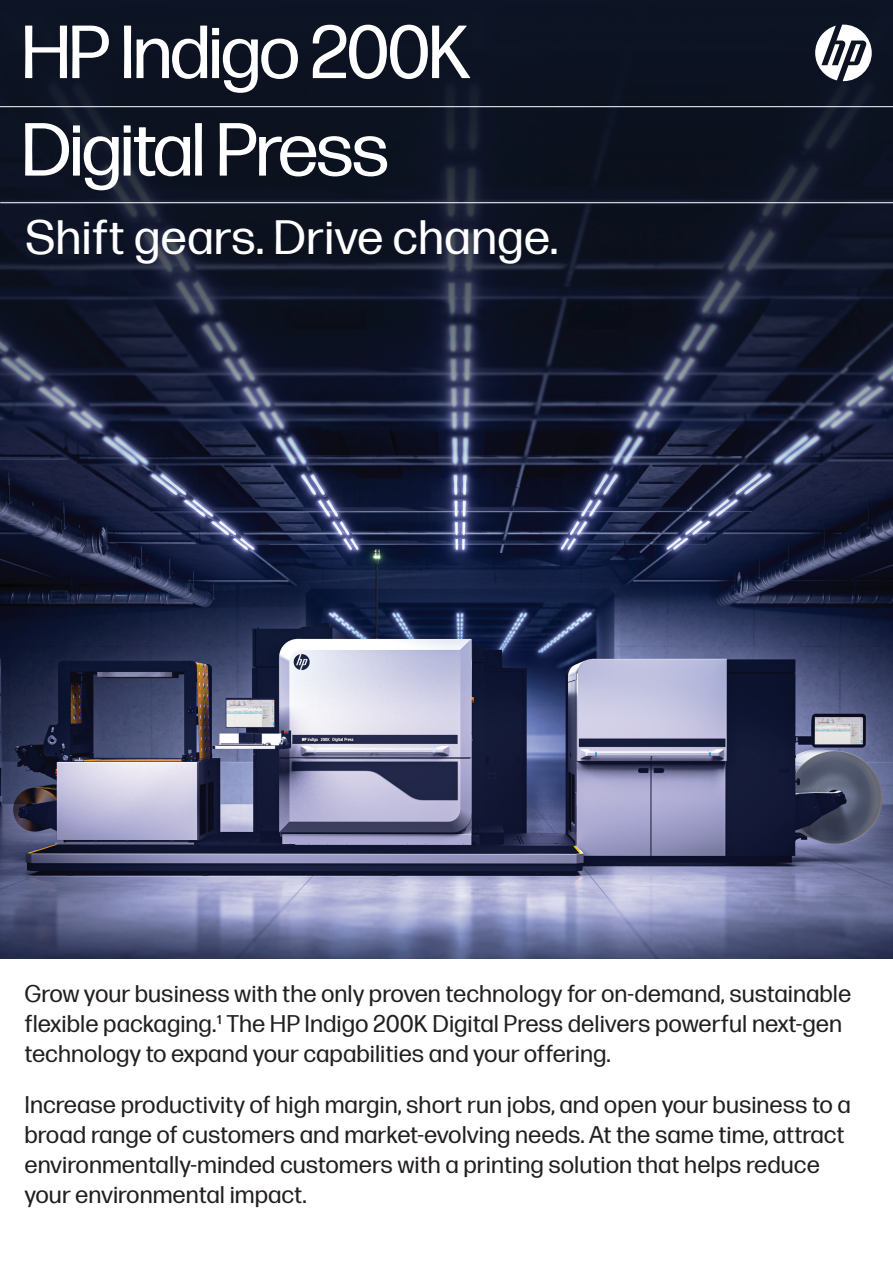
<style>
.page{position:relative;width:893px;height:1263px;background:#fff}
.page>*{position:absolute;margin:0;border:0;box-sizing:border-box;transform-origin:0 0}
.t1{font:75px/97.5px "Forma DJR Display";color:#fff}
.t2{font:48px "Forma DJR Micro";color:#fff}
.t3{font:24px/30px "Forma DJR Micro";color:#231f20}
</style>
<div class="page">
<img style="left:0;top:442px;width:893px;height:516px">
<svg style="left:0;top:0;width:893px;height:442px;background:#12192b"></svg>
<svg style="left:815px;top:25px;width:57px;height:56px"></svg>
<hr style="left:0;top:106px;width:893px;height:1px;background:#fff">
<hr style="left:0;top:202px;width:893px;height:1px;background:#fff">
<h1 class="t1" style="left:23px;top:-1px;width:449px">HP Indigo 200K<br>Digital Press</h1>
<h2 class="t2" style="left:25px;top:203px;width:535px">Shift gears. Drive change.</h2>
<p class="t3" style="left:24px;top:977px;width:828px">Grow your business with the only proven technology for on-demand, sustainable flexible packaging.1 The HP Indigo 200K Digital Press delivers powerful next-gen technology to expand your capabilities and your offering.</p>
<p class="t3" style="left:24px;top:1088px;width:828px">Increase productivity of high margin, short run jobs, and open your business to a broad range of customers and market-evolving needs. At the same time, attract environmentally-minded customers with a printing solution that helps reduce your environmental impact.</p>
</div>
